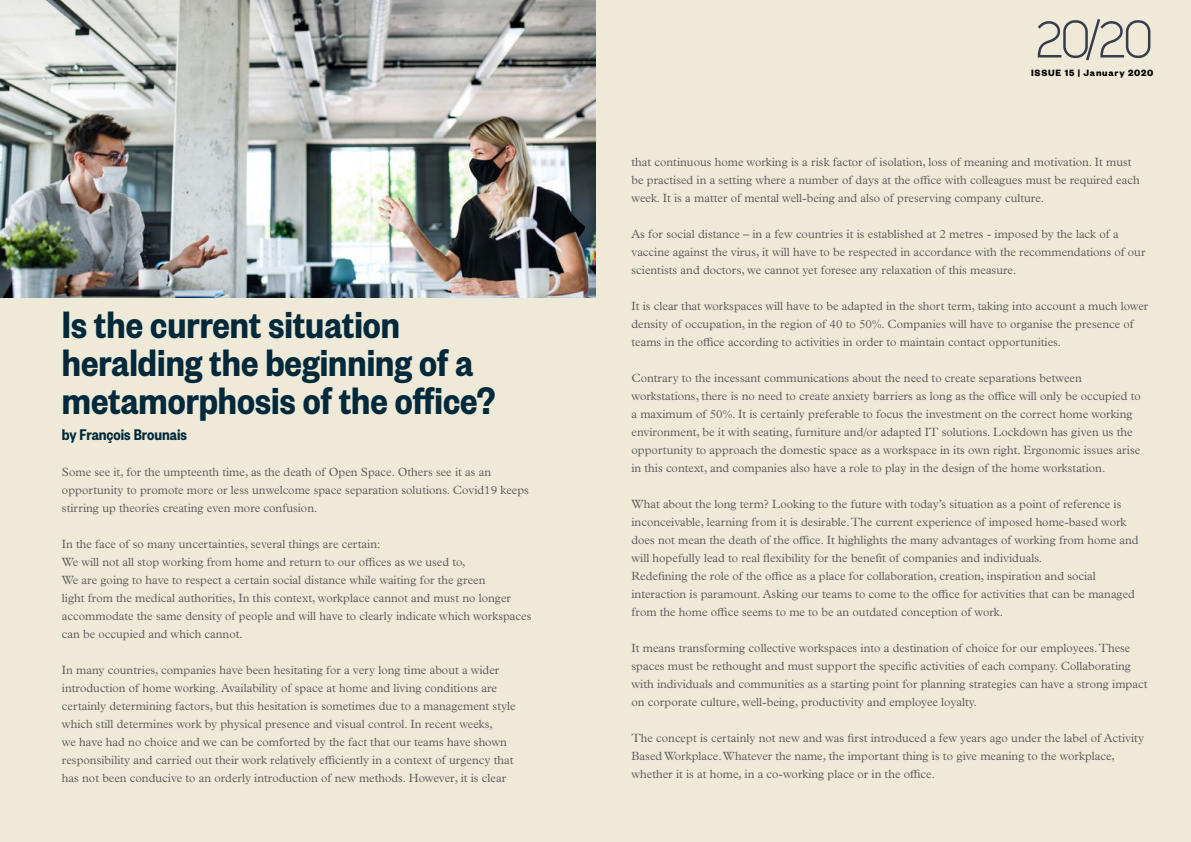
<style>
.page{position:relative;width:1191px;height:842px;background:#efe9d7}
.page>*{position:absolute;margin:0;border:0;box-sizing:border-box;transform-origin:0 0}
.t1{font:600 42px/38px "Founders Grotesk Cond";color:#00293b}
.t2{font:600 17px "Founders Grotesk Cond";color:#00293b}
.t3{font:300 12px/18px "Plantin MT Pro";color:#595959}
.t4{font:700 10px "Founders Grotesk";letter-spacing:.08em;color:#000}
</style>
<div class="page">
<img style="left:0;top:0;width:595px;height:297px">
<svg style="left:1037px;top:19px;width:114px;height:42px"></svg>
<h1 class="t1" style="left:62px;top:304px;width:435px">Is the current situation heralding the beginning of a metamorphosis of the office?</h1>
<h2 class="t2" style="left:62px;top:425px;width:126px">by François Brounais</h2>
<p class="t3" style="left:62px;top:463px;width:468px">Some see it, for the umpteenth time, as the death of Open Space. Others see it as an opportunity to promote more or less unwelcome space separation solutions. Covid19 keeps stirring up theories creating even more confusion.</p>
<p class="t3" style="left:62px;top:535px;width:471px">In the face of so many uncertainties, several things are certain:<br>We will not all stop working from home and return to our offices as we used to,<br>We are going to have to respect a certain social distance while waiting for the green<br>light from the medical authorities, In this context, workplace cannot and must no longer accommodate the same density of people and will have to clearly indicate which workspaces can be occupied and which cannot.</p>
<p class="t3" style="left:62px;top:661px;width:455px">In many countries, companies have been hesitating for a very long time about a wider introduction of home working. Availability of space at home and living conditions are certainly determining factors, but this hesitation is sometimes due to a management style which still determines work by physical presence and visual control. In recent weeks,<br>we have had no choice and we can be comforted by the fact that our teams have shown responsibility and carried out their work relatively efficiently in a context of urgency that has not been conducive to an orderly introduction of new methods. However, it is clear</p>
<p class="t4" style="left:1031px;top:66px;width:124px">ISSUE 15 | January 2020</p>
<p class="t4" style="left:1041px;top:66px;width:107px">ISSUE 16 | June 2020</p>
<p class="t3" style="left:631px;top:153px;width:509px">that continuous home working is a risk factor of isolation, loss of meaning and motivation. It must be practised in a setting where a number of days at the office with colleagues must be required each week. It is a matter of mental well-being and also of preserving company culture.</p>
<p class="t3" style="left:631px;top:225px;width:515px">As for social distance – in a few countries it is established at 2 metres - imposed by the lack of a vaccine against the virus, it will have to be respected in accordance with the recommendations of our scientists and doctors, we cannot yet foresee any relaxation of this measure.</p>
<p class="t3" style="left:631px;top:297px;width:518px">It is clear that workspaces will have to be adapted in the short term, taking into account a much lower density of occupation, in the region of 40 to 50%. Companies will have to organise the presence of teams in the office according to activities in order to maintain contact opportunities.</p>
<p class="t3" style="left:631px;top:369px;width:511px">Contrary to the incessant communications about the need to create separations between workstations, there is no need to create anxiety barriers as long as the office will only be occupied to a maximum of 50%. It is certainly preferable to focus the investment on the correct home working environment, be it with seating, furniture and/or adapted IT solutions. Lockdown has given us the opportunity to approach the domestic space as a workspace in its own right. Ergonomic issues arise in this context, and companies also have a role to play in the design of the home workstation.</p>
<p class="t3" style="left:631px;top:495px;width:508px">What about the long term? Looking to the future with today’s situation as a point of reference is inconceivable, learning from it is desirable. The current experience of imposed home-based work does not mean the death of the office. It highlights the many advantages of working from home and will hopefully lead to real flexibility for the benefit of companies and individuals.<br>Redefining the role of the office as a place for collaboration, creation, inspiration and social interaction is paramount. Asking our teams to come to the office for activities that can be managed from the home office seems to me to be an outdated conception of work.</p>
<p class="t3" style="left:631px;top:639px;width:517px">It means transforming collective workspaces into a destination of choice for our employees. These spaces must be rethought and must support the specific activities of each company. Collaborating with individuals and communities as a starting point for planning strategies can have a strong impact on corporate culture, well-being, productivity and employee loyalty.</p>
<p class="t3" style="left:631px;top:729px;width:514px">The concept is certainly not new and was first introduced a few years ago under the label of Activity<br>Based Workplace. Whatever the name, the important thing is to give meaning to the workplace, whether it is at home, in a co-working place or in the office.</p>
</div>
